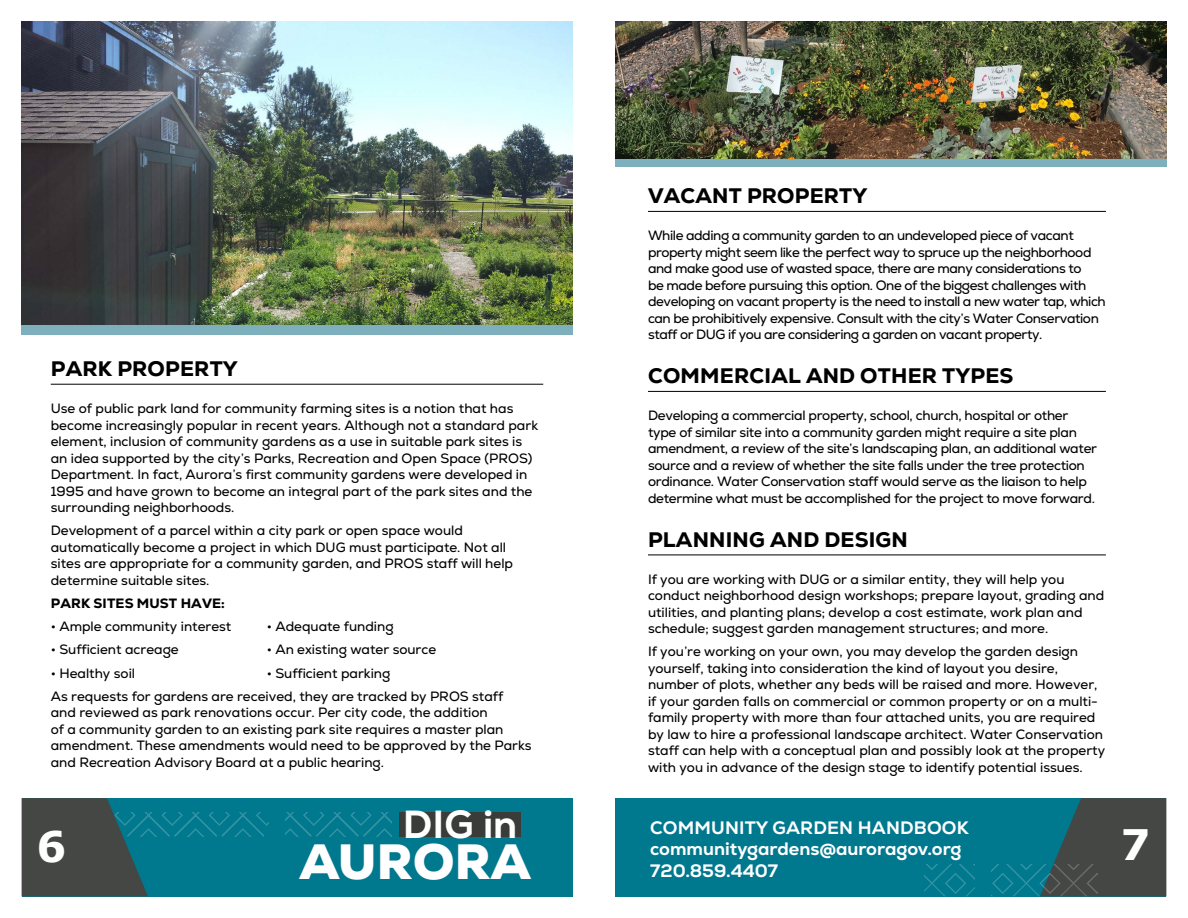
<style>
.page{position:relative;width:1188px;height:918px;background:#fff}
.page>*{position:absolute;margin:0;border:0;box-sizing:border-box;transform-origin:0 0}
.t1{font:900 49.5px "Nexa";letter-spacing:.01em;color:#fff}
.t2{font:700 42px "Verdana";color:#fff}
.t3{font:800 39.15px "Nexa";color:#fff}
.t4{font:800 21px "Nexa";letter-spacing:.01em;color:#000}
.t5{font:800 18px/21.6px "Nexa";color:#fff}
.t6{font:13.5px/16.5px "Nexa";color:#000}
.t7{font:13.5px/16.5px "Nexa";letter-spacing:-.03em;color:#000}
.t8{font:13.5px/16.5px "Nexa";letter-spacing:-.02em;color:#000}
.t9{font:800 13.5px "Nexa";letter-spacing:.01em;color:#000}
</style>
<div class="page">
<div style="left:22px;top:798px;width:550px;height:98px;background:#00788e"></div>
<div style="left:400px;top:812px;width:121px;height:25px;background:#393c39"></div>
<svg style="left:286px;top:812px;width:106px;height:25px"></svg>
<div style="left:616px;top:798px;width:550px;height:98px;background:#00788e"></div>
<svg style="left:22px;top:798px;width:246px;height:98px"></svg>
<svg style="left:991px;top:798px;width:175px;height:98px"></svg>
<svg style="left:924px;top:864px;width:50px;height:32px"></svg>
<div style="left:616px;top:157px;width:110px;height:9px;background:#7dafbc"></div>
<div style="left:726px;top:157px;width:110px;height:9px;background:#7dafbc"></div>
<div style="left:836px;top:157px;width:110px;height:9px;background:#7dafbc"></div>
<div style="left:946px;top:157px;width:110px;height:9px;background:#7dafbc"></div>
<div style="left:1056px;top:157px;width:110px;height:9px;background:#7dafbc"></div>
<img style="left:616px;top:22px;width:550px;height:137px">
<img style="left:22px;top:22px;width:550px;height:303px">
<hr style="left:51px;top:384px;width:492px;height:1px;background:#000">
<hr style="left:648px;top:211px;width:458px;height:1px;background:#000">
<hr style="left:648px;top:391px;width:458px;height:1px;background:#000">
<hr style="left:648px;top:555px;width:458px;height:1px;background:#000">
<div style="left:22px;top:325px;width:110px;height:9px;background:#7dafbc"></div>
<div style="left:132px;top:325px;width:110px;height:9px;background:#7dafbc"></div>
<div style="left:242px;top:325px;width:110px;height:9px;background:#7dafbc"></div>
<div style="left:352px;top:325px;width:110px;height:9px;background:#7dafbc"></div>
<div style="left:462px;top:325px;width:110px;height:9px;background:#7dafbc"></div>
<h3 class="t4" style="left:51px;top:355px;width:189px">PARK PROPERTY</h3>
<p class="t6" style="left:51px;top:400px;width:489px">Use of public park land for community farming sites is a notion that has become increasingly popular in recent years. Although not a standard park element, inclusion of community gardens as a use in suitable park sites is an idea supported by the city’s Parks, Recreation and Open Space (PROS)<br>Department. In fact, Aurora’s first community gardens were developed in 1995 and have grown to become an integral part of the park sites and the surrounding neighborhoods.</p>
<p class="t6" style="left:51px;top:522px;width:464px">Development of a parcel within a city park or open space would automatically become a project in which DUG must participate. Not all sites are appropriate for a community garden, and PROS staff will help determine suitable sites.</p>
<p class="t9" style="left:51px;top:595px;width:176px">PARK SITES MUST HAVE:</p>
<p class="t6" style="left:51px;top:618px;width:182px">• Ample community interest</p>
<p class="t6" style="left:267px;top:618px;width:128px">• Adequate funding</p>
<p class="t6" style="left:51px;top:642px;width:130px">• Sufficient acreage</p>
<p class="t6" style="left:267px;top:642px;width:171px">• An existing water source</p>
<p class="t6" style="left:51px;top:665px;width:86px">• Healthy soil</p>
<p class="t6" style="left:51px;top:662px;width:454px;line-height:23.2px;text-indent:216px">• Sufficient parking<br>As requests for gardens are received, they are tracked by PROS staff</p>
<p class="t6" style="left:51px;top:705px;width:482px">and reviewed as park renovations occur. Per city code, the addition<br>of a community garden to an existing park site requires a master plan amendment. These amendments would need to be approved by the Parks and Recreation Advisory Board at a public hearing.</p>
<h3 class="t4" style="left:648px;top:183px;width:221px">VACANT PROPERTY</h3>
<p class="t7" style="left:648px;top:227px;width:459px">While adding a community garden to an undeveloped piece of vacant property might seem like the perfect way to spruce up the neighborhood and make good use of wasted space, there are many considerations to<br>be made before pursuing this option. One of the biggest challenges with developing on vacant property is the need to install a new water tap, which can be prohibitively expensive. Consult with the city’s Water Conservation staff or DUG if you are considering a garden on vacant property.</p>
<h3 class="t4" style="left:648px;top:363px;width:367px">COMMERCIAL AND OTHER TYPES</h3>
<p class="t8" style="left:648px;top:407px;width:451px">Developing a commercial property, school, church, hospital or other type of similar site into a community garden might require a site plan amendment, a review of the site’s landscaping plan, an additional water source and a review of whether the site falls under the tree protection ordinance. Water Conservation staff would serve as the liaison to help determine what must be accomplished for the project to move forward.</p>
<h3 class="t4" style="left:648px;top:526px;width:261px">PLANNING AND DESIGN</h3>
<p class="t6" style="left:648px;top:571px;width:458px">If you are working with DUG or a similar entity, they will help you conduct neighborhood design workshops; prepare layout, grading and utilities, and planting plans; develop a cost estimate, work plan and schedule; suggest garden management structures; and more.</p>
<p class="t6" style="left:648px;top:644px;width:459px">If you’re working on your own, you may develop the garden design yourself, taking into consideration the kind of layout you desire, number of plots, whether any beds will be raised and more. However, if your garden falls on commercial or common property or on a multi&shy;family property with more than four attached units, you are required by law to hire a professional landscape architect. Water Conservation staff can help with a conceptual plan and possibly look at the property with you in advance of the design stage to identify potential issues.</p>
<h3 class="t3" style="left:403px;top:799px;width:116px">DIG in</h3>
<h1 class="t1" style="left:300px;top:830px;width:232px">AURORA</h1>
<h3 class="t5" style="left:650px;top:817px;width:320px">COMMUNITY GARDEN HANDBOOK communitygardens@auroragov.org<br>720.859.4407</h3>
<h2 class="t2" style="left:36px;top:817px;width:31px">6</h2>
<h2 class="t2" style="left:1120px;top:815px;width:31px">7</h2>
</div>
